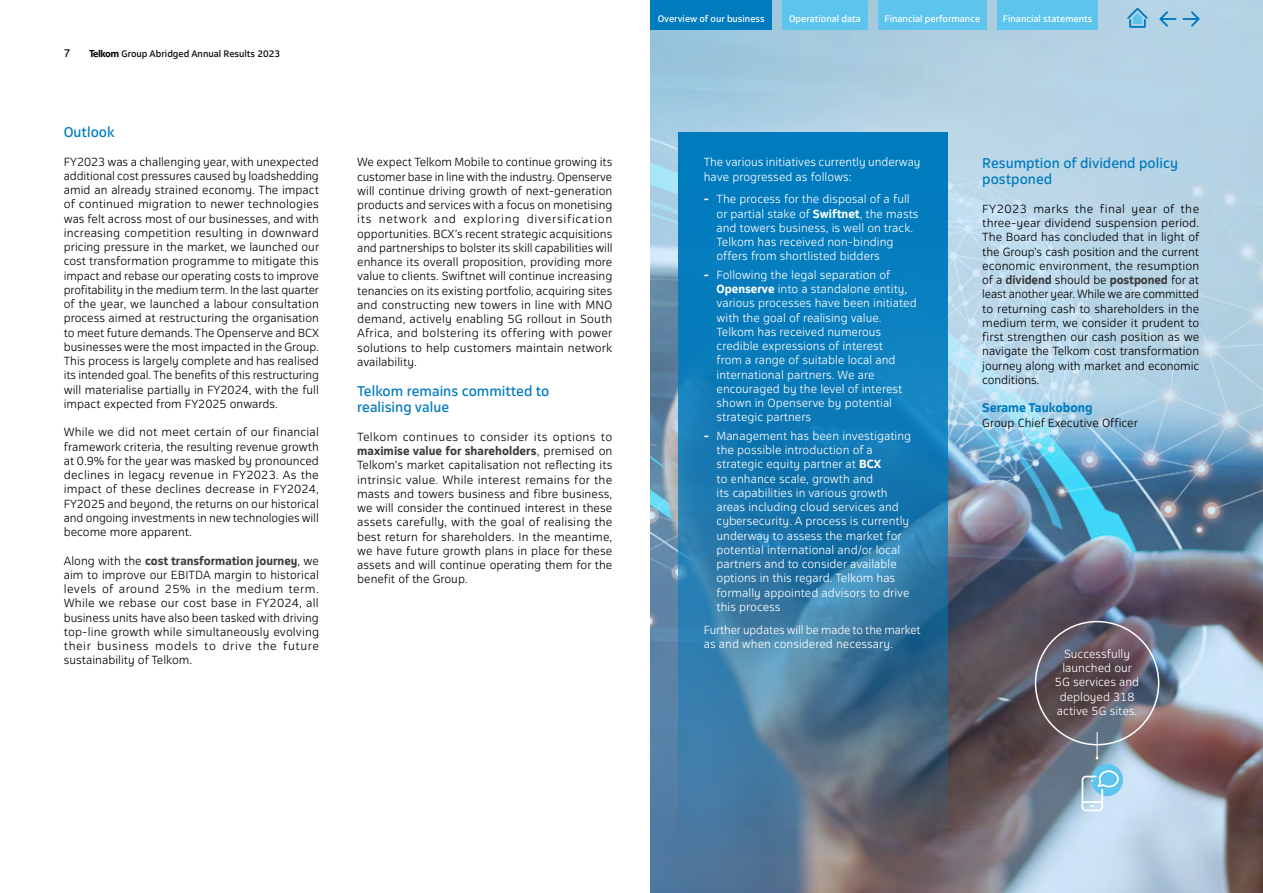
<style>
.page{position:relative;width:1263px;height:893px;background:#fff}
.page>*{position:absolute;margin:0;border:0;box-sizing:border-box;transform-origin:0 0}
.t1{font:13.5px/16.2px "Telkom 123";color:#007bbe}
.t2{font:700 12px "Telkom 123";color:#007bbe}
.t3{font:300 11.25px/14.2px "Telkom 123";color:#000;text-align:justify}
.t4{font:300 11.25px/14.2px "Telkom 123";color:#fff}
.t5{font:10.5px "Telkom 123";color:#000}
.t6{font:9px "Telkom 123";color:#fff}
.t7{font:9px "Telkom 123";color:#000}
.s1{font-weight:700}
.s2{font-weight:700;color:#3c3c3b}
</style>
<div class="page">
<img style="left:651px;top:0;width:612px;height:893px">
<svg style="left:678px;top:132px;width:269px;height:724px;background:#2478aa"></svg>
<div style="left:734px;top:421px;width:102px;height:103px;border:2px solid #fff;border-radius:50%"></div>
<svg style="left:1081px;top:732px;width:43px;height:80px;background:#92b7cc"></svg>
<div style="left:651px;top:0;width:121px;height:30px;background:#007bbe"></div>
<div style="left:878px;top:0;width:108px;height:30px;background:#5dc5ed"></div>
<div style="left:997px;top:0;width:101px;height:30px;background:#5dc5ed"></div>
<svg style="left:1127px;top:8px;width:21px;height:20px"></svg>
<svg style="left:1159px;top:11px;width:17px;height:16px"></svg>
<svg style="left:1182px;top:11px;width:18px;height:16px"></svg>
<div style="left:782px;top:0;width:85px;height:30px;background:#5dc5ed"></div>
<p class="t5" style="left:64px;top:47px;width:8px">7</p>
<p class="t7" style="left:89px;top:48px;width:192px"><span class="s1">Telkom</span> Group Abridged Annual Results 2023</p>
<p class="t1" style="left:64px;top:124px;width:52px">Outlook</p>
<p class="t3" style="left:64px;top:154px;width:257px">FY2023 was a challenging year, with unexpected additional cost pressures caused by loadshedding amid an already strained economy. The impact of continued migration to newer technologies was felt across most of our businesses, and with increasing competition resulting in downward pricing pressure in the market, we launched our cost transformation programme to mitigate this impact and rebase our operating costs to improve profitability in the medium term. In the last quarter of the year, we launched a labour consultation process aimed at restructuring the organisation to meet future demands. The Openserve and BCX businesses were the most impacted in the Group.<br>This process is largely complete and has realised its intended goal. The benefits of this restructuring will materialise partially in FY2024, with the full impact expected from FY2025 onwards.</p>
<p class="t3" style="left:64px;top:425px;width:257px">While we did not meet certain of our financial framework criteria, the resulting revenue growth at 0.9% for the year was masked by pronounced declines in legacy revenue in FY2023. As the impact of these declines decrease in FY2024, FY2025 and beyond, the returns on our historical and ongoing investments in new technologies will become more apparent.</p>
<p class="t3" style="left:64px;top:553px;width:257px">Along with the <span class="s2">cost transformation journey</span>, we aim to improve our EBITDA margin to historical levels of around 25% in the medium term.<br>While we rebase our cost base in FY2024, all business units have also been tasked with driving top-line growth while simultaneously evolving their business models to drive the future sustainability of Telkom.</p>
<p class="t3" style="left:357px;top:155px;width:257px">We expect Telkom Mobile to continue growing its customer base in line with the industry. Openserve will continue driving growth of next-generation products and services with a focus on monetising its network and exploring diversification opportunities. BCX’s recent strategic acquisitions and partnerships to bolster its skill capabilities will enhance its overall proposition, providing more value to clients. Swiftnet will continue increasing tenancies on its existing portfolio, acquiring sites and constructing new towers in line with MNO demand, actively enabling 5G rollout in South Africa, and bolstering its offering with power solutions to help customers maintain network availability.</p>
<p class="t1" style="left:357px;top:383px;width:194px">Telkom remains committed to realising value</p>
<p class="t3" style="left:357px;top:429px;width:257px">Telkom continues to consider its options to <span class="s2">maximise value for shareholders</span>, premised on Telkom’s market capitalisation not reflecting its intrinsic value. While interest remains for the masts and towers business and fibre business, we will consider the continued interest in these assets carefully, with the goal of realising the best return for shareholders. In the meantime, we have future growth plans in place for these assets and will continue operating them for the benefit of the Group.</p>
<p class="t6" style="left:658px;top:13px;width:108px">Overview of our business</p>
<p class="t6" style="left:789px;top:13px;width:73px">Operational data</p>
<p class="t6" style="left:884px;top:13px;width:97px">Financial performance</p>
<p class="t6" style="left:1003px;top:13px;width:91px">Financial statements</p>
<p class="t4" style="left:704px;top:155px;width:218px">The various initiatives currently underway have progressed as follows:</p>
<p class="t4" style="left:716px;top:192px;width:204px;text-indent:-13px"><span class="s1">-</span> The process for the disposal of a full or partial stake of <span class="s1">Swiftnet</span>, the masts and towers business, is well on track.<br>Telkom has received non-binding offers from shortlisted bidders</p>
<p class="t4" style="left:716px;top:267px;width:202px;text-indent:-13px"><span class="s1">-</span> Following the legal separation of<br><span class="s1">Openserve</span> into a standalone entity, various processes have been initiated with the goal of realising value.<br>Telkom has received numerous credible expressions of interest<br>from a range of suitable local and international partners. We are encouraged by the level of interest shown in Openserve by potential strategic partners</p>
<p class="t4" style="left:716px;top:428px;width:196px;text-indent:-13px"><span class="s1">-</span> Management has been investigating the possible introduction of a strategic equity partner at <span class="s1">BCX<br></span>to enhance scale, growth and<br>its capabilities in various growth areas including cloud services and cybersecurity. A process is currently underway to assess the market for potential international and/or local partners and to consider available options in this regard. Telkom has formally appointed advisors to drive this process</p>
<p class="t4" style="left:704px;top:622px;width:218px">Further updates will be made to the market as and when considered necessary.</p>
<p class="t1" style="left:982px;top:155px;width:197px">Resumption of dividend policy postponed</p>
<p class="t3" style="left:982px;top:201px;width:219px">FY2023 marks the final year of the three-year dividend suspension period.<br>The Board has concluded that in light of the Group’s cash position and the current economic environment, the resumption of a <span class="s2">dividend</span> should be <span class="s2">postponed</span> for at least another year. While we are committed to returning cash to shareholders in the medium term, we consider it prudent to first strengthen our cash position as we navigate the Telkom cost transformation journey along with market and economic conditions.</p>
<p class="t2" style="left:982px;top:400px;width:112px">Serame Taukobong</p>
<p class="t3" style="left:982px;top:415px;width:157px">Group Chief Executive Officer</p>
<p class="t4" style="left:1055px;top:646px;width:86px;text-align:center">Successfully launched our<br>5G services and deployed 318 active 5G sites.</p>
</div>
